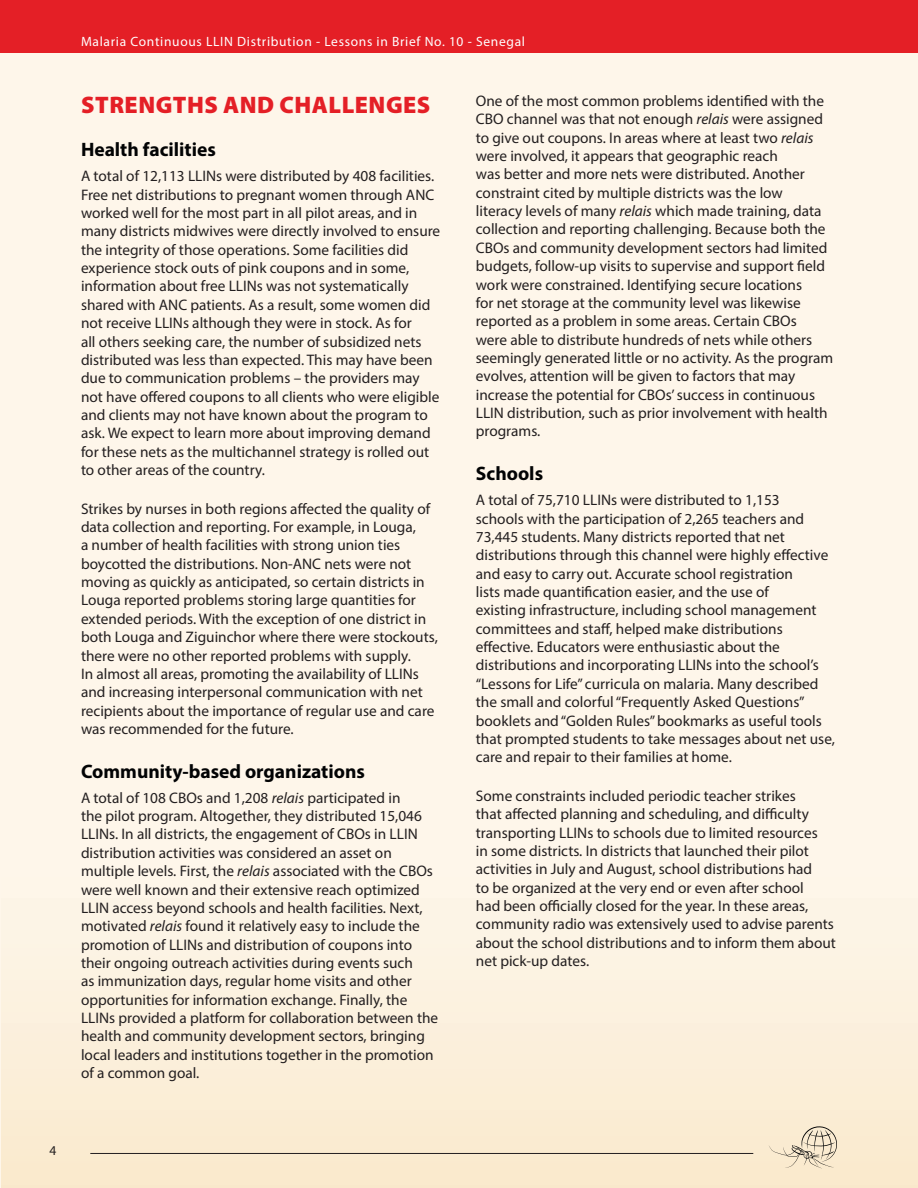
<style>
.page{position:relative;width:918px;height:1188px;background:#fff}
.page>*{position:absolute;margin:0;border:0;box-sizing:border-box;transform-origin:0 0}
.Body_Main{font:900 24px "Myriad Pro";letter-spacing:.02em;color:#e41f26}
.Header_3{font:700 19.5px "Myriad Pro";color:#020304}
.Body_Main-2{font:15.3px/18.3px "Myriad Pro";color:#231f20}
.t1{font:13.5px "Myriad Pro";letter-spacing:.05em;color:#fff}
.t2{font:13.5px "Myriad Pro";color:#231f20}
.s1{font-style:italic}
</style>
<div class="page">
<div style="left:1px;top:21px;width:917px;height:1167px;background:#fef6ea"></div>
<div style="left:2px;top:833px;width:916px;height:355px;background:linear-gradient(to bottom,#fef8ee,#f9eace)"></div>
<div style="left:0;top:0;width:918px;height:53px;background:#e41f26"></div>
<svg style="left:769px;top:1126px;width:68px;height:43px;background:#e3d5bd"></svg>
<hr style="left:90px;top:1153px;width:663px;height:1px;background:#231f20">
<p class="t1" style="left:81px;top:33px;width:446px">Malaria Continuous LLIN Distribution - Lessons in Brief No. 10 - Senegal</p>
<p class="Body_Main" style="left:81px;top:88px;width:351px">STRENGTHS AND CHALLENGES</p>
<p class="Header_3" style="left:81px;top:137px;width:136px">Health facilities</p>
<p class="Body_Main-2" style="left:81px;top:167px;width:361px">A total of 12,113 LLINs were distributed by 408 facilities.<br>Free net distributions to pregnant women through ANC worked well for the most part in all pilot areas, and in many districts midwives were directly involved to ensure the integrity of those operations. Some facilities did experience stock outs of pink coupons and in some, information about free LLINs was not systematically shared with ANC patients. As a result, some women did not receive LLINs although they were in stock. As for<br>all others seeking care, the number of subsidized nets distributed was less than expected. This may have been due to communication problems – the providers may not have offered coupons to all clients who were eligible and clients may not have known about the program to ask. We expect to learn more about improving demand for these nets as the multichannel strategy is rolled out to other areas of the country.</p>
<p class="Body_Main-2" style="left:81px;top:499px;width:358px">Strikes by nurses in both regions affected the quality of data collection and reporting. For example, in Louga,<br>a number of health facilities with strong union ties boycotted the distributions. Non-ANC nets were not moving as quickly as anticipated, so certain districts in Louga reported problems storing large quantities for extended periods. With the exception of one district in both Louga and Ziguinchor where there were stockouts, there were no other reported problems with supply.<br>In almost all areas, promoting the availability of LLINs and increasing interpersonal communication with net recipients about the importance of regular use and care was recommended for the future.</p>
<p class="Header_3" style="left:81px;top:758px;width:285px">Community-based organizations</p>
<p class="Body_Main-2" style="left:81px;top:788px;width:359px">A total of 108 CBOs and 1,208 <span class="s1">relais</span> participated in<br>the pilot program. Altogether, they distributed 15,046<br>LLINs. In all districts, the engagement of CBOs in LLIN distribution activities was considered an asset on multiple levels. First, the <span class="s1">relais</span> associated with the CBOs were well known and their extensive reach optimized LLIN access beyond schools and health facilities. Next, motivated <span class="s1">relais</span> found it relatively easy to include the promotion of LLINs and distribution of coupons into their ongoing outreach activities during events such<br>as immunization days, regular home visits and other opportunities for information exchange. Finally, the LLINs provided a platform for collaboration between the health and community development sectors, bringing local leaders and institutions together in the promotion of a common goal.</p>
<p class="Body_Main-2" style="left:476px;top:91px;width:359px">One of the most common problems identified with the CBO channel was that not enough <span class="s1">relais</span> were assigned to give out coupons. In areas where at least two <span class="s1">relais </span>were involved, it appears that geographic reach<br>was better and more nets were distributed. Another constraint cited by multiple districts was the low<br>literacy levels of many <span class="s1">relais</span> which made training, data collection and reporting challenging. Because both the CBOs and community development sectors had limited budgets, follow-up visits to supervise and support field work were constrained. Identifying secure locations<br>for net storage at the community level was likewise reported as a problem in some areas. Certain CBOs<br>were able to distribute hundreds of nets while others seemingly generated little or no activity. As the program evolves, attention will be given to factors that may increase the potential for CBOs’ success in continuous LLIN distribution, such as prior involvement with health programs.</p>
<p class="Header_3" style="left:476px;top:461px;width:69px">Schools</p>
<p class="Body_Main-2" style="left:476px;top:491px;width:361px">A total of 75,710 LLINs were distributed to 1,153<br>schools with the participation of 2,265 teachers and 73,445 students. Many districts reported that net distributions through this channel were highly effective and easy to carry out. Accurate school registration<br>lists made quantification easier, and the use of<br>existing infrastructure, including school management committees and staff, helped make distributions effective. Educators were enthusiastic about the distributions and incorporating LLINs into the school’s “Lessons for Life” curricula on malaria. Many described the small and colorful “Frequently Asked Questions” booklets and “Golden Rules” bookmarks as useful tools that prompted students to take messages about net use, care and repair to their families at home.</p>
<p class="Body_Main-2" style="left:476px;top:786px;width:362px">Some constraints included periodic teacher strikes<br>that affected planning and scheduling, and difficulty transporting LLINs to schools due to limited resources<br>in some districts. In districts that launched their pilot activities in July and August, school distributions had<br>to be organized at the very end or even after school<br>had been officially closed for the year. In these areas, community radio was extensively used to advise parents about the school distributions and to inform them about net pick-up dates.</p>
<p class="t2" style="left:50px;top:1142px;width:8px">4</p>
</div>
